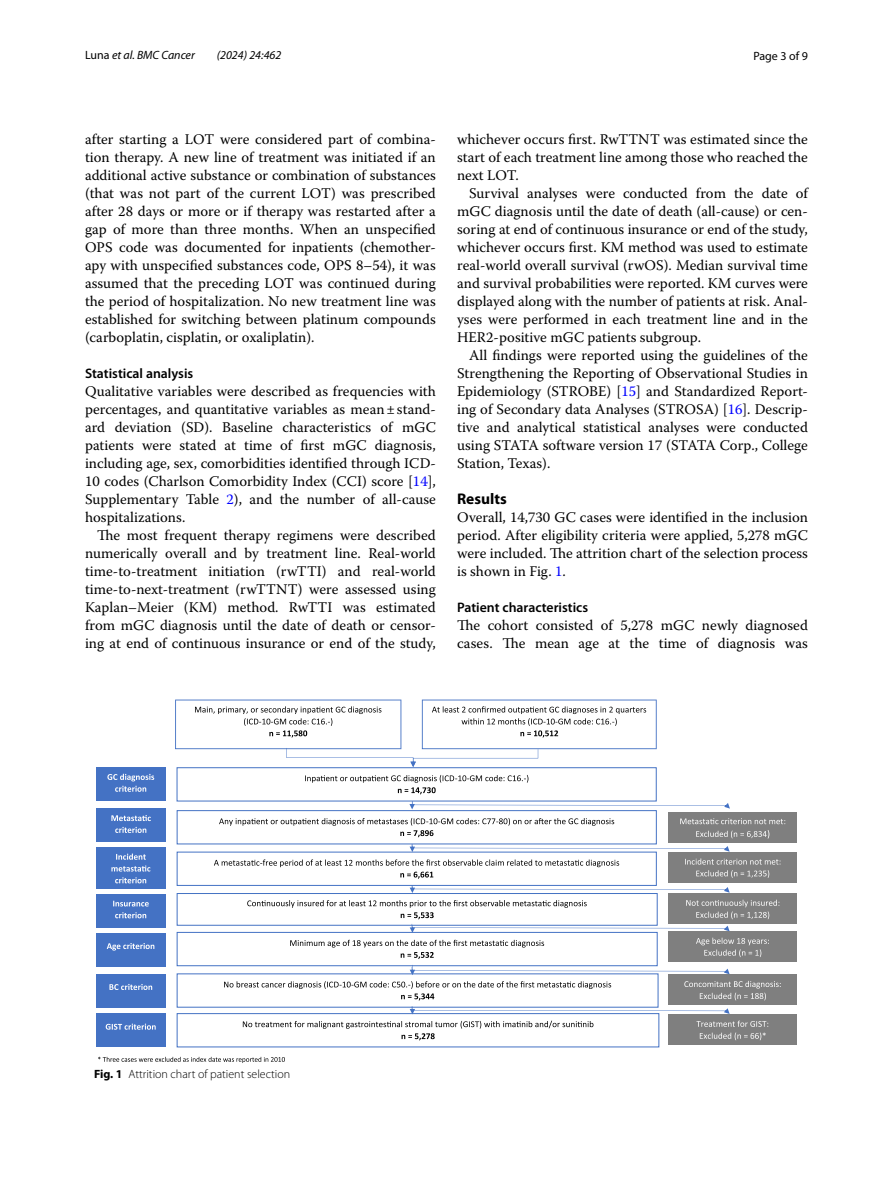
<style>
.page{position:relative;width:893px;height:1187px;background:#fff}
.page>*{position:absolute;margin:0;border:0;box-sizing:border-box;transform-origin:0 0}
.t1{font:700 15.45px "Myriad Pro";color:#000}
.t2{font:14.7px/18px "Warnock Pro";color:#000;text-align:justify}
.t3{font:600 13.8px "Myriad Pro";color:#000}
.t4{font:300 12px "Myriad Pro";color:#000}
.t5{font:italic 12px "Myriad Pro";color:#000}
.t6{font:12px "Myriad Pro";color:#000}
.s1{font-style:normal}
.s2{color:#00f}
.s3{font-weight:700}
</style>
<div class="page">
<svg style="left:98px;top:1056px;width:187px;height:6px"></svg>
<div style="left:177px;top:767px;width:480px;height:34px;background:#fff;border:1px solid #4472c4"></div>
<svg style="left:305px;top:775px;width:223px;height:19px"></svg>
<svg style="left:175px;top:699px;width:482px;height:68px"></svg>
<div style="left:96px;top:767px;width:69px;height:33px;background:#4472c4"></div>
<svg style="left:107px;top:773px;width:47px;height:18px"></svg>
<div style="left:177px;top:810px;width:480px;height:34px;background:#fff;border:1px solid #4472c4"></div>
<svg style="left:219px;top:818px;width:395px;height:19px"></svg>
<div style="left:96px;top:808px;width:69px;height:33px;background:#4472c4"></div>
<svg style="left:111px;top:815px;width:40px;height:17px"></svg>
<svg style="left:214px;top:859px;width:405px;height:19px"></svg>
<div style="left:96px;top:847px;width:69px;height:41px;background:#4472c4"></div>
<svg style="left:116px;top:853px;width:30px;height:6px"></svg>
<svg style="left:111px;top:865px;width:39px;height:6px"></svg>
<svg style="left:115px;top:877px;width:31px;height:6px"></svg>
<div style="left:177px;top:893px;width:481px;height:32px;background:#fff;border:1px solid #4472c4"></div>
<div style="left:177px;top:931px;width:481px;height:35px;background:#fff;border:1px solid #4472c4"></div>
<div style="left:96px;top:973px;width:69px;height:34px;background:#4472c4"></div>
<svg style="left:109px;top:984px;width:43px;height:5px"></svg>
<svg style="left:243px;top:1020px;width:350px;height:20px"></svg>
<div style="left:96px;top:1013px;width:69px;height:34px;background:#4472c4"></div>
<svg style="left:106px;top:1023px;width:50px;height:6px"></svg>
<div style="left:669px;top:811px;width:128px;height:31px;background:#7f7f7f"></div>
<svg style="left:680px;top:818px;width:105px;height:20px"></svg>
<div style="left:669px;top:852px;width:128px;height:30px;background:#7f7f7f"></div>
<svg style="left:685px;top:858px;width:95px;height:6px"></svg>
<svg style="left:696px;top:870px;width:73px;height:7px"></svg>
<div style="left:669px;top:893px;width:128px;height:31px;background:#7f7f7f"></div>
<div style="left:669px;top:931px;width:128px;height:30px;background:#7f7f7f"></div>
<div style="left:669px;top:974px;width:128px;height:31px;background:#7f7f7f"></div>
<div style="left:96px;top:893px;width:69px;height:34px;background:#4472c4"></div>
<svg style="left:113px;top:900px;width:36px;height:6px"></svg>
<svg style="left:115px;top:912px;width:31px;height:6px"></svg>
<div style="left:96px;top:933px;width:69px;height:33px;background:#4472c4"></div>
<svg style="left:107px;top:943px;width:47px;height:7px"></svg>
<svg style="left:409px;top:801px;width:321px;height:8px"></svg>
<div style="left:669px;top:1014px;width:128px;height:30px;background:#7f7f7f"></div>
<svg style="left:696px;top:1020px;width:72px;height:6px"></svg>
<svg style="left:700px;top:1032px;width:66px;height:8px"></svg>
<svg style="left:410px;top:844px;width:320px;height:8px"></svg>
<svg style="left:410px;top:885px;width:320px;height:8px"></svg>
<svg style="left:247px;top:899px;width:532px;height:59px"></svg>
<svg style="left:224px;top:964px;width:557px;height:36px"></svg>
<svg style="left:410px;top:1006px;width:320px;height:8px"></svg>
<p class="t5" style="left:85px;top:48px;width:111px"><span class="s1">Luna</span> et al. BMC Cancer</p>
<p class="t5" style="left:217px;top:48px;width:66px">(2024) 24:462</p>
<p class="t6" style="left:753px;top:48px;width:56px">Page 3 of 9</p>
<p class="t2" style="left:85px;top:130px;width:352px">after starting a LOT were considered part of combina&shy;tion therapy. A new line of treatment was initiated if an additional active substance or combination of substances (that was not part of the current LOT) was prescribed after 28 days or more or if therapy was restarted after a gap of more than three months. When an unspecified OPS code was documented for inpatients (chemother&shy;apy with unspecified substances code, OPS 8–54), it was assumed that the preceding LOT was continued during the period of hospitalization. No new treatment line was established for switching between platinum compounds (carboplatin, cisplatin, or oxaliplatin).</p>
<p class="t3" style="left:85px;top:364px;width:110px">Statistical analysis</p>
<p class="t2" style="left:85px;top:382px;width:352px">Qualitative variables were described as frequencies with percentages, and quantitative variables as mean±stand&shy;ard deviation (SD). Baseline characteristics of mGC patients were stated at time of first mGC diagnosis, including age, sex, comorbidities identified through ICD-10 codes (Charlson Comorbidity Index (CCI) score [<span class="s2">14</span>], Supplementary Table <span class="s2">2</span>), and the number of all-cause hospitalizations.</p>
<p class="t2" style="left:85px;top:526px;width:352px;text-indent:12px">The most frequent therapy regimens were described numerically overall and by treatment line. Real-world time-to-treatment initiation (rwTTI) and real-world time-to-next-treatment (rwTTNT) were assessed using Kaplan–Meier (KM) method. RwTTI was estimated from mGC diagnosis until the date of death or censor&shy;ing at end of continuous insurance or end of the study,</p>
<p class="t2" style="left:457px;top:130px;width:352px">whichever occurs first. RwTTNT was estimated since the start of each treatment line among those who reached the next LOT.</p>
<p class="t2" style="left:457px;top:184px;width:352px;text-indent:12px">Survival analyses were conducted from the date of mGC diagnosis until the date of death (all-cause) or cen&shy;soring at end of continuous insurance or end of the study, whichever occurs first. KM method was used to estimate real-world overall survival (rwOS). Median survival time and survival probabilities were reported. KM curves were displayed along with the number of patients at risk. Anal&shy;yses were performed in each treatment line and in the HER2-positive mGC patients subgroup.</p>
<p class="t2" style="left:457px;top:346px;width:352px;text-indent:12px">All findings were reported using the guidelines of the Strengthening the Reporting of Observational Studies in Epidemiology (STROBE) [<span class="s2">15</span>] and Standardized Report&shy;ing of Secondary data Analyses (STROSA) [<span class="s2">16</span>]. Descrip&shy;tive and analytical statistical analyses were conducted using STATA software version 17 (STATA Corp., College Station, Texas).</p>
<p class="t1" style="left:457px;top:488px;width:51px">Results</p>
<p class="t2" style="left:457px;top:508px;width:352px">Overall, 14,730 GC cases were identified in the inclusion period. After eligibility criteria were applied, 5,278 mGC were included. The attrition chart of the selection process is shown in Fig. <span class="s2">1</span>.</p>
<p class="t3" style="left:457px;top:598px;width:133px">Patient characteristics</p>
<p class="t2" style="left:457px;top:616px;width:352px">The cohort consisted of 5,278 mGC newly diagnosed cases. The mean age at the time of diagnosis was</p>
<p class="t4" style="left:94px;top:1067px;width:198px"><span class="s3">Fig. 1</span> Attrition chart of patient selection</p>
</div>
